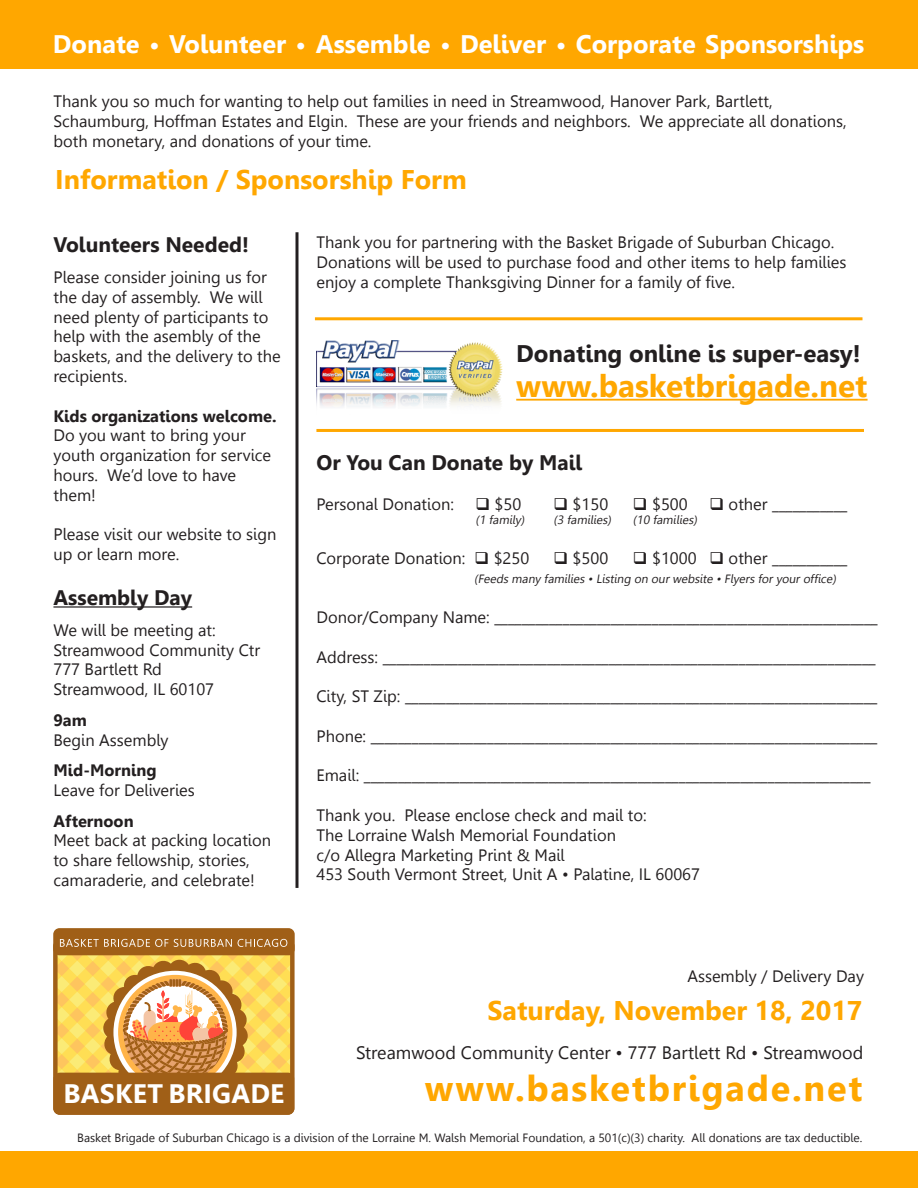
<style>
.page{position:relative;width:918px;height:1188px;background:#fff}
.page>*{position:absolute;margin:0;border:0;box-sizing:border-box;transform-origin:0 0}
.t1{font:700 36px "Leelawadee";letter-spacing:.05em;color:#ffa700}
.t2{font:700 31.5px "Leelawadee";color:#ffa700}
.t3{font:700 27px "Leelawadee";color:#ffa700}
.t4{font:700 26.7px "Leelawadee";letter-spacing:.01em;color:#fff}
.t5{font:700 25.35px "Leelawadee";color:#fff}
.t6{font:700 24px "Leelawadee";color:#231f20}
.t7{font:700 21px "Leelawadee";color:#231f20}
.t8{font:18px "Leelawadee";color:#231f20}
.t9{font:16.5px/19.8px "Leelawadee";color:#231f20}
.t10{font:12px "Leelawadee";color:#231f20}
.t11{font:italic 12px "Leelawadee";color:#231f20}
.s1{font-weight:700}
</style>
<div class="page">
<div style="left:0;top:1151px;width:918px;height:37px;background:#ffa700"></div>
<div style="left:0;top:0;width:918px;height:68px;background:#ffa700"></div>
<hr style="left:296px;top:232px;width:2px;height:656px;background:#231f20">
<img style="left:316px;top:340px;width:186px;height:66px">
<hr style="left:516px;top:399px;width:352px;height:2px;background:#ffa700">
<hr style="left:316px;top:429px;width:548px;height:3px;background:#ffa700">
<hr style="left:315px;top:317px;width:548px;height:3px;background:#ffa700">
<hr style="left:53px;top:606px;width:139px;height:2px;background:#231f20">
<div style="left:53px;top:940px;width:242px;height:175px;border:4px solid #a05f17;border-radius:4px"></div>
<div style="left:55px;top:930px;width:238px;height:23px;background:#a05f17;border-radius:4px"></div>
<div style="left:53px;top:928px;width:242px;height:27px;border:4px solid #a05f17;border-radius:4px"></div>
<svg style="left:55px;top:939px;width:237px;height:174px;background:#d29f4b"></svg>
<p class="t5" style="left:53px;top:29px;width:813px">Donate • Volunteer • Assemble • Deliver • Corporate Sponsorships</p>
<p class="t9" style="left:53px;top:92px;width:795px">Thank you so much for wanting to help out families in need in Streamwood, Hanover Park, Bartlett,<br>Schaumburg, Hoffman Estates and Elgin. These are your friends and neighbors. We appreciate all donations, both monetary, and donations of your time.</p>
<p class="t3" style="left:55px;top:164px;width:413px">Information / Sponsorship Form</p>
<p class="t7" style="left:53px;top:233px;width:197px">Volunteers Needed!</p>
<p class="t9" style="left:53px;top:267px;width:229px">Please consider joining us for the day of assembly. We will need plenty of participants to help with the asembly of the baskets, and the delivery to the recipients.</p>
<p class="t9" style="left:53px;top:406px;width:225px"><span class="s1">Kids organizations welcome.<br></span>Do you want to bring your youth organization for service hours. We’d love to have them!</p>
<p class="t9" style="left:53px;top:525px;width:225px">Please visit our website to sign up or learn more.</p>
<p class="t7" style="left:53px;top:586px;width:140px">Assembly Day</p>
<p class="t9" style="left:53px;top:620px;width:164px">We will be meeting at:</p>
<p class="t9" style="left:53px;top:640px;width:208px">Streamwood Community Ctr</p>
<p class="t9" style="left:53px;top:660px;width:110px">777 Bartlett Rd</p>
<p class="t9" style="left:53px;top:680px;width:162px">Streamwood, IL 60107</p>
<p class="t9" style="left:53px;top:710px;width:117px"><span class="s1">9am<br></span>Begin Assembly</p>
<p class="t9" style="left:53px;top:761px;width:143px"><span class="s1">Mid-Morning<br></span>Leave for Deliveries</p>
<p class="t9" style="left:53px;top:811px;width:219px"><span class="s1">Afternoon<br></span>Meet back at packing location to share fellowship, stories, camaraderie, and celebrate!</p>
<p class="t9" style="left:316px;top:232px;width:532px">Thank you for partnering with the Basket Brigade of Suburban Chicago.<br>Donations will be used to purchase food and other items to help families enjoy a complete Thanksgiving Dinner for a family of five.</p>
<p class="t6" style="left:516px;top:339px;width:346px">Donating online is super-easy!</p>
<p class="t2" style="left:516px;top:368px;width:353px">www.basketbrigade.net</p>
<p class="t7" style="left:316px;top:451px;width:267px">Or You Can Donate by Mail</p>
<p class="t9" style="left:316px;top:494px;width:139px">Personal Donation:</p>
<p class="t9" style="left:475px;top:494px;width:47px">❑ $50</p>
<p class="t9" style="left:553px;top:494px;width:56px">❑ $150</p>
<p class="t9" style="left:633px;top:494px;width:56px">❑ $500</p>
<p class="t9" style="left:709px;top:494px;width:140px">❑ other ___________</p>
<p class="t11" style="left:475px;top:513px;width:53px">(1 family)</p>
<p class="t11" style="left:553px;top:513px;width:61px">(3 families)</p>
<p class="t11" style="left:633px;top:513px;width:68px">(10 families)</p>
<p class="t9" style="left:316px;top:548px;width:214px">Corporate Donation: ❑ $250</p>
<p class="t9" style="left:553px;top:548px;width:56px">❑ $500</p>
<p class="t9" style="left:633px;top:548px;width:216px">❑ $1000 ❑ other ___________</p>
<p class="t11" style="left:474px;top:572px;width:366px">(Feeds many families • Listing on our website • Flyers for your office)</p>
<p class="t9" style="left:316px;top:607px;width:563px">Donor/Company Name: ________________________________________________________</p>
<p class="t9" style="left:316px;top:647px;width:561px">Address: ________________________________________________________________________</p>
<p class="t9" style="left:316px;top:687px;width:563px">City, ST Zip: _____________________________________________________________________</p>
<p class="t9" style="left:316px;top:726px;width:563px">Phone: __________________________________________________________________________</p>
<p class="t9" style="left:316px;top:766px;width:556px">Email: __________________________________________________________________________</p>
<p class="t9" style="left:316px;top:805px;width:332px">Thank you. Please enclose check and mail to:</p>
<p class="t9" style="left:316px;top:825px;width:301px">The Lorraine Walsh Memorial Foundation</p>
<p class="t9" style="left:316px;top:845px;width:250px">c/o Allegra Marketing Print &amp; Mail</p>
<p class="t9" style="left:316px;top:865px;width:385px">453 South Vermont Street, Unit A • Palatine, IL 60067</p>
<p class="t9" style="left:687px;top:966px;width:178px">Assembly / Delivery Day</p>
<p class="t3" style="left:487px;top:995px;width:377px">Saturday, November 18, 2017</p>
<p class="t8" style="left:356px;top:1042px;width:509px">Streamwood Community Center • 777 Bartlett Rd • Streamwood</p>
<p class="t1" style="left:425px;top:1068px;width:439px">www.basketbrigade.net</p>
<p class="t10" style="left:77px;top:1131px;width:787px">Basket Brigade of Suburban Chicago is a division of the Lorraine M. Walsh Memorial Foundation, a 501(c)(3) charity. All donations are tax deductible.</p>
<p class="t4" style="left:64px;top:1079px;width:222px">BASKET BRIGADE</p>
</div>
